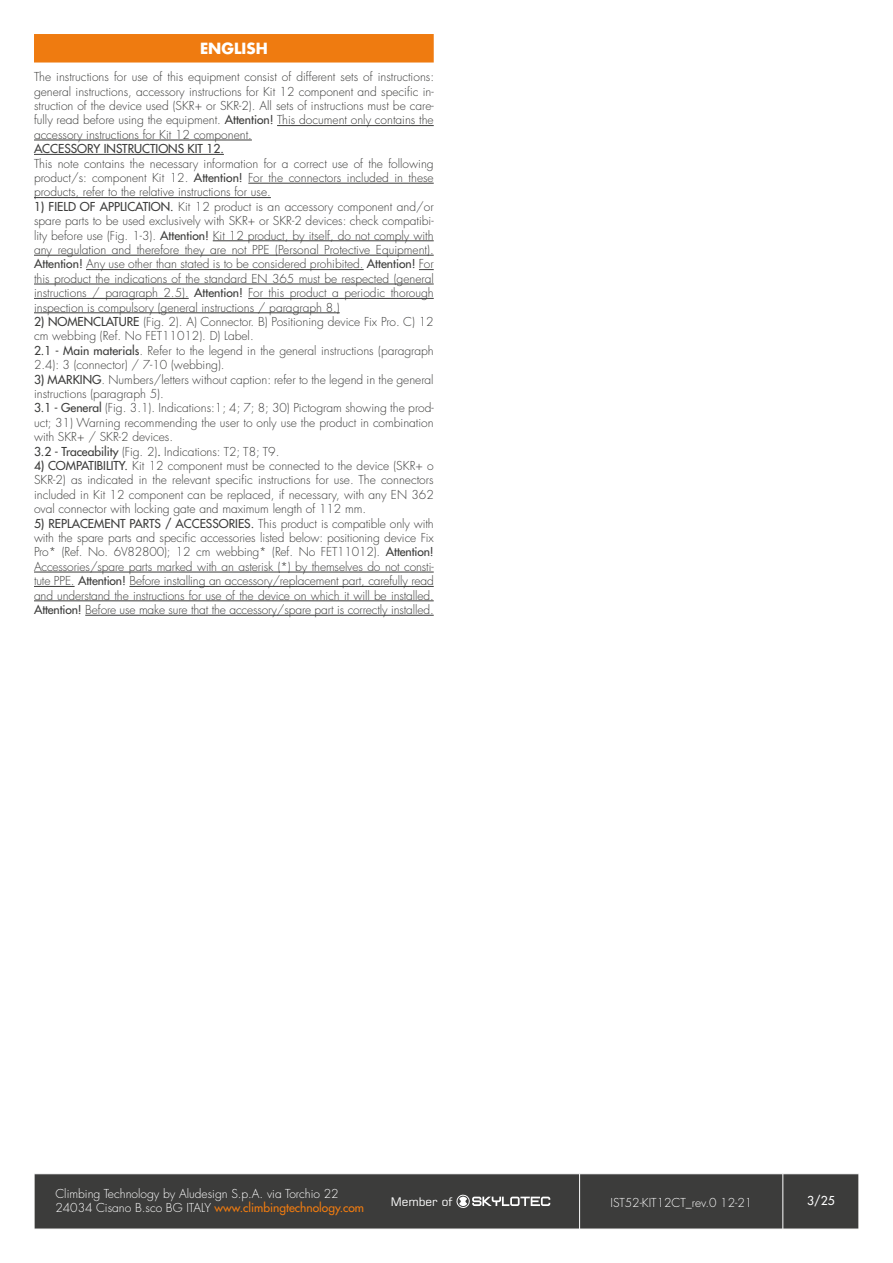
<style>
.page{position:relative;width:893px;height:1263px;background:#fff}
.page>*{position:absolute;margin:0;border:0;box-sizing:border-box;transform-origin:0 0}
.t1{font:700 15px "Futura LTW1 G";color:#fff}
.t2{font:300 12px/14.4px "Futura LTW1 G";color:#3c3c3b;text-align:justify}
.t3{font:300 12px/14.4px "Futura LTW1 G";color:#fff}
.t4{font:500 12px "Futura LTW1 G";color:#3c3c3b}
.t5{font:500 12px "Futura LTW1 G";color:#fff}
.t6{font:11.7px "Square 721 BT";color:#fff}
.s1{font-weight:500}
.s2{font-weight:500;color:#ef7b10}
</style>
<div class="page">
<div style="left:35px;top:1174px;width:824px;height:55px;background:#3c3c3b"></div>
<hr style="left:579px;top:1174px;width:1px;height:55px;background:#fff">
<hr style="left:782px;top:1174px;width:1px;height:55px;background:#fff">
<svg style="left:456px;top:1194px;width:94px;height:15px"></svg>
<div style="left:34px;top:34px;width:400px;height:29px;background:#ef7b10"></div>
<hr style="left:277px;top:125px;width:157px;height:1px;background:#3c3c3b">
<hr style="left:34px;top:140px;width:218px;height:1px;background:#3c3c3b">
<hr style="left:34px;top:154px;width:190px;height:1px;background:#3c3c3b">
<hr style="left:248px;top:183px;width:186px;height:1px;background:#3c3c3b">
<hr style="left:34px;top:197px;width:237px;height:1px;background:#3c3c3b">
<hr style="left:213px;top:241px;width:221px;height:1px;background:#3c3c3b">
<hr style="left:34px;top:255px;width:400px;height:1px;background:#3c3c3b">
<hr style="left:86px;top:269px;width:278px;height:1px;background:#3c3c3b">
<svg style="left:419px;top:269px;width:15px;height:1px"></svg>
<hr style="left:34px;top:284px;width:400px;height:1px;background:#3c3c3b">
<hr style="left:34px;top:298px;width:155px;height:1px;background:#3c3c3b">
<hr style="left:248px;top:298px;width:186px;height:1px;background:#3c3c3b">
<hr style="left:34px;top:313px;width:306px;height:1px;background:#3c3c3b">
<hr style="left:34px;top:572px;width:400px;height:1px;background:#3c3c3b">
<hr style="left:34px;top:586px;width:41px;height:1px;background:#3c3c3b">
<hr style="left:129px;top:586px;width:305px;height:1px;background:#3c3c3b">
<hr style="left:34px;top:601px;width:400px;height:1px;background:#3c3c3b">
<hr style="left:85px;top:615px;width:349px;height:1px;background:#3c3c3b">
<p class="t1" style="left:200px;top:35px;width:69px">ENGLISH</p>
<p class="t2" style="left:34px;top:69px;width:402px">The instructions for use of this equipment consist of different sets of instructions: general instructions, accessory instructions for Kit 12 component and specific in&shy;struction of the device used (SKR+ or SKR-2). All sets of instructions must be care&shy;fully read before using the equipment. <span class="s1">Attention!</span> This document only contains the accessory instructions for Kit 12 component.</p>
<p class="t4" style="left:34px;top:139px;width:191px">ACCESSORY INSTRUCTIONS KIT 12.</p>
<p class="t2" style="left:34px;top:155px;width:401px">This note contains the necessary information for a correct use of the following product/s: component Kit 12. <span class="s1">Attention!</span> For the connectors included in these products, refer to the relative instructions for use.</p>
<p class="t2" style="left:34px;top:198px;width:401px"><span class="s1">1) FIELD OF APPLICATION.</span> Kit 12 product is an accessory component and/or spare parts to be used exclusively with SKR+ or SKR-2 devices: check compatibi&shy;lity before use (Fig. 1-3). <span class="s1">Attention!</span> Kit 12 product, by itself, do not comply with any regulation and therefore they are not PPE (Personal Protective Equipment).<br><span class="s1">Attention!</span> Any use other than stated is to be considered prohibited. <span class="s1">Attention!</span> For this product the indications of the standard EN 365 must be respected (general instructions / paragraph 2.5). <span class="s1">Attention!</span> For this product a periodic thorough inspection is compulsory (general instructions / paragraph 8.)</p>
<p class="t2" style="left:34px;top:314px;width:401px;text-align:left"><span class="s1">2) NOMENCLATURE</span> (Fig. 2). A) Connector. B) Positioning device Fix Pro. C) 12 cm webbing (Ref. No FET11012). D) Label.<br><span class="s1">2.1 - Main materials</span>. Refer to the legend in the general instructions (paragraph 2.4): 3 (connector) / 7-10 (webbing).</p>
<p class="t2" style="left:34px;top:371px;width:401px;text-align:left"><span class="s1">3) MARKING</span>. Numbers/letters without caption: refer to the legend in the general instructions (paragraph 5).<br><span class="s1">3.1 - General</span> (Fig. 3.1). Indications:1; 4; 7; 8; 30) Pictogram showing the prod&shy;uct; 31) Warning recommending the user to only use the product in combination with SKR+ / SKR-2 devices.<br><span class="s1">3.2 - Traceability</span> (Fig. 2)<span class="s1">.</span> Indications: T2; T8; T9.</p>
<p class="t2" style="left:34px;top:458px;width:401px"><span class="s1">4) COMPATIBILITY.</span> Kit 12 component must be connected to the device (SKR+ o SKR-2) as indicated in the relevant specific instructions for use. The connectors included in Kit 12 component can be replaced, if necessary, with any EN 362 oval connector with locking gate and maximum length of 112 mm.</p>
<p class="t2" style="left:34px;top:515px;width:401px"><span class="s1">5) REPLACEMENT PARTS / ACCESSORIES.</span> This product is compatible only with with the spare parts and specific accessories listed below: positioning device Fix Pro* (Ref. No. 6V82800); 12 cm webbing* (Ref. No FET11012). <span class="s1">Attention!<br></span>Accessories/spare parts marked with an asterisk (*) by themselves do not consti&shy;tute PPE. <span class="s1">Attention!</span> Before installing an accessory/replacement part, carefully read and understand the instructions for use of the device on which it will be installed.<br><span class="s1">Attention!</span> Before use make sure that the accessory/spare part is correctly installed.</p>
<p class="t3" style="left:55px;top:1185px;width:310px">Climbing Technology by Aludesign S.p.A. via Torchio 22<br>24034 Cisano B.sco BG ITALY <span class="s2">www.climbingtechnology.com</span></p>
<p class="t6" style="left:391px;top:1194px;width:63px">Member of</p>
<p class="t3" style="left:611px;top:1194px;width:143px">IST52-KIT12CT_rev.0 12-21</p>
<p class="t5" style="left:807px;top:1191px;width:29px">3/25</p>
</div>
